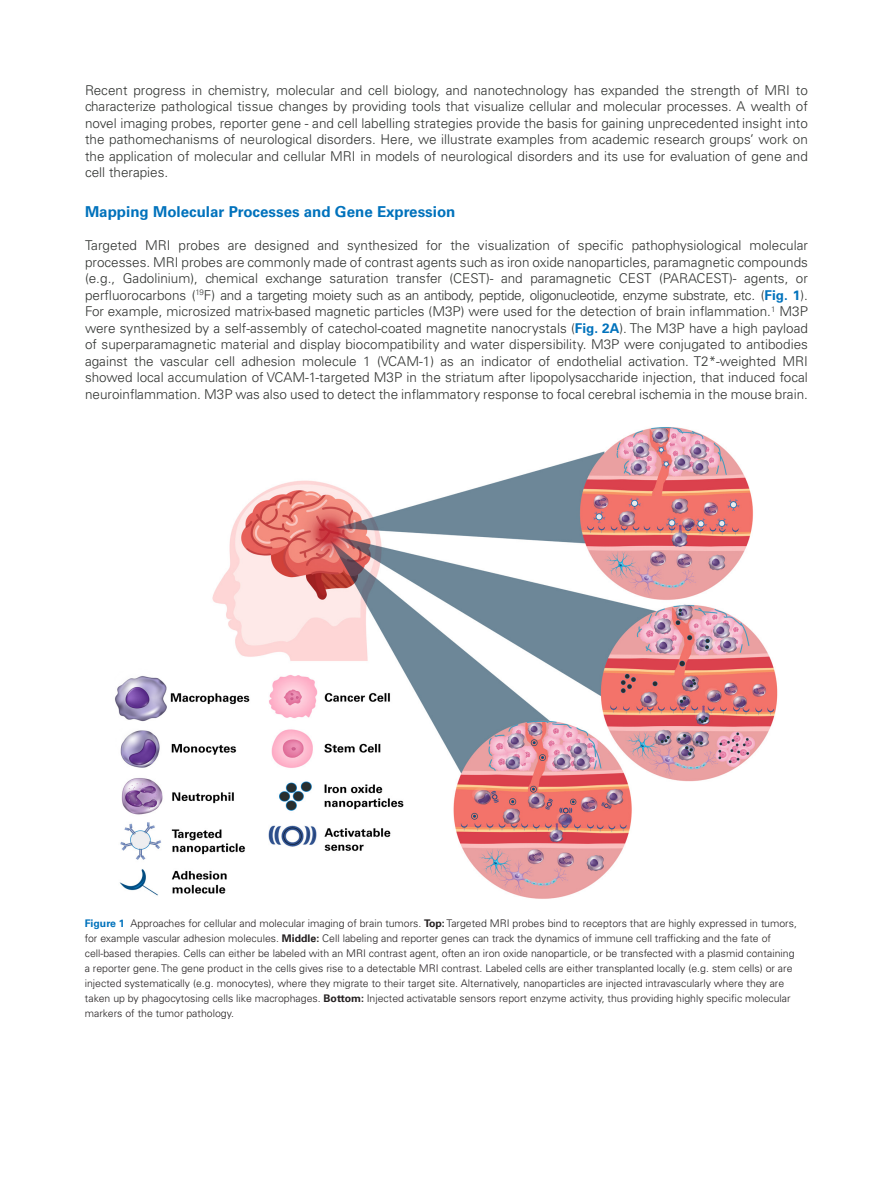
<style>
.page{position:relative;width:893px;height:1187px;background:#fff}
.page>*{position:absolute;margin:0;border:0;box-sizing:border-box;transform-origin:0 0}
.Sub-headline{font:700 15px "Univers LT Std";color:#0072bc}
.t1{font:300 13.5px/16.5px "Univers LT Std";color:#313331;text-align:justify}
.Caption_Headline{font:300 10.5px/15px "Univers LT Std";color:#231f20}
.s1{font-weight:700;color:#0072bc}
.s2{font-weight:700}
</style>
<div class="page">
<img style="left:115px;top:427px;width:663px;height:472px">
<p class="t1" style="left:85px;top:82px;width:724px">Recent progress in chemistry, molecular and cell biology, and nanotechnology has expanded the strength of MRI to characterize pathological tissue changes by providing tools that visualize cellular and molecular processes. A wealth of novel imaging probes, reporter gene - and cell labelling strategies provide the basis for gaining unprecedented insight into the pathomechanisms of neurological disorders. Here, we illustrate examples from academic research groups’ work on the application of molecular and cellular MRI in models of neurological disorders and its use for evaluation of gene and cell therapies.</p>
<p class="Sub-headline" style="left:85px;top:203px;width:372px">Mapping Molecular Processes and Gene Expression</p>
<p class="t1" style="left:85px;top:237px;width:724px">Targeted MRI probes are designed and synthesized for the visualization of specific pathophysiological molecular processes. MRI probes are commonly made of contrast agents such as iron oxide nanoparticles, paramagnetic compounds (e.g., Gadolinium), chemical exchange saturation transfer (CEST)- and paramagnetic CEST (PARACEST)- agents, or perfluorocarbons (<sup>19</sup>F) and a targeting moiety such as an antibody, peptide, oligonucleotide, enzyme substrate, etc. (<span class="s1">Fig. 1</span>).<br>For example, microsized matrix-based magnetic particles (M3P) were used for the detection of brain inflammation.<sup>1</sup> M3P were synthesized by a self-assembly of catechol-coated magnetite nanocrystals (<span class="s1">Fig. 2A</span>). The M3P have a high payload of superparamagnetic material and display biocompatibility and water dispersibility. M3P were conjugated to antibodies against the vascular cell adhesion molecule 1 (VCAM-1) as an indicator of endothelial activation. T2*-weighted MRI showed local accumulation of VCAM-1-targeted M3P in the striatum after lipopolysaccharide injection, that induced focal neuroinflammation. M3P was also used to detect the inflammatory response to focal cerebral ischemia in the mouse brain.</p>
<p class="Caption_Headline" style="left:85px;top:915px;width:714px"><span class="s1">Figure 1</span> Approaches for cellular and molecular imaging of brain tumors. <span class="s2">Top:</span> Targeted MRI probes bind to receptors that are highly expressed in tumors, for example vascular adhesion molecules. <span class="s2">Middle:</span> Cell labeling and reporter genes can track the dynamics of immune cell trafficking and the fate of cell-based therapies. Cells can either be labeled with an MRI contrast agent, often an iron oxide nanoparticle, or be transfected with a plasmid containing a reporter gene. The gene product in the cells gives rise to a detectable MRI contrast. Labeled cells are either transplanted locally (e.g. stem cells) or are injected systematically (e.g. monocytes), where they migrate to their target site. Alternatively, nanoparticles are injected intravascularly where they are taken up by phagocytosing cells like macrophages. <span class="s2">Bottom:</span> Injected activatable sensors report enzyme activity, thus providing highly specific molecular markers of the tumor pathology.</p>
</div>
